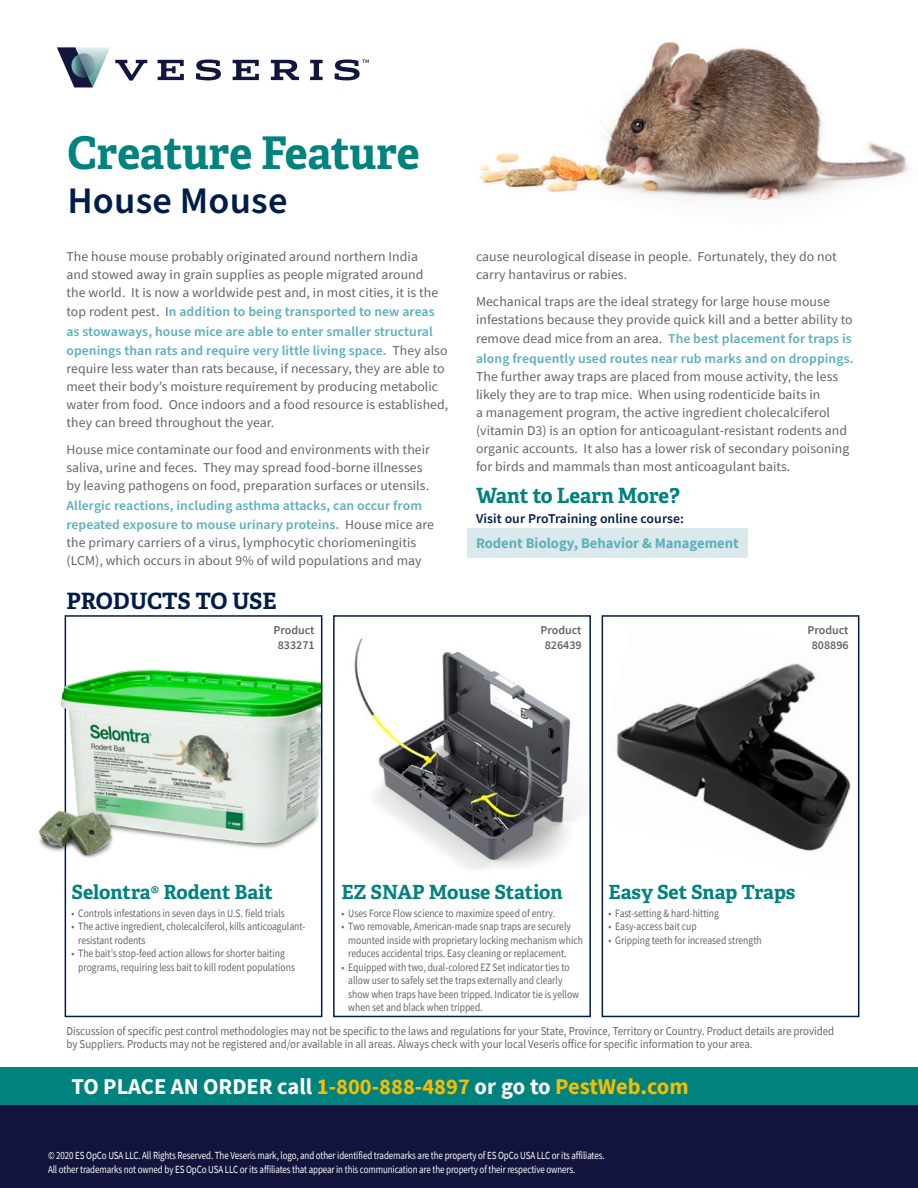
<style>
.page{position:relative;width:918px;height:1188px;background:#fff}
.page>*{position:absolute;margin:0;border:0;box-sizing:border-box;transform-origin:0 0}
.t1{font:700 45px "Adelle PE";letter-spacing:-.01em;color:#00827e}
.t2{font:600 37.5px "Source Sans Pro";letter-spacing:.005em;color:#001d4a}
.t3{font:700 22.5px "Source Sans Pro";color:#f6bd00}
.t4{font:700 22.5px "Adelle PE";letter-spacing:-.01em;color:#001d4a}
.t5{font:700 21px "Adelle PE";letter-spacing:-.005em;color:#00827e}
.t6{font:700 19.5px "Adelle PE";letter-spacing:-.005em;color:#00827e}
.Shaded_hyperlink{font:700 14.7px "Source Sans Pro";color:#5eb0bc}
.t7{font:13.5px/18px "Source Sans Pro";letter-spacing:.005em;color:#61646a}
.t8{font:600 13.5px/19.5px "Source Sans Pro";letter-spacing:.005em;color:#5eb0bc}
.t9{font:600 13.5px "Source Sans Pro";letter-spacing:.005em;color:#001d4a}
.t10{font:12px/13.5px "Source Sans Pro";color:#61646a;scale:.9 1}
.t11{font:600 12px/14.4px "Source Sans Pro";color:#61646a;text-align:center}
.t12{font:11.25px/13.5px "Source Sans Pro";color:#61646a;scale:.85 1}
.t13{font:10.8px/13.5px "Source Sans Pro";letter-spacing:-.01em;color:#fff;scale:.82 1}
.s1{font-weight:400;color:#61646a}
.s2{color:#fff}
</style>
<div class="page">
<img style="left:354px;top:638px;width:228px;height:232px">
<div style="left:333px;top:615px;width:258px;height:402px;border:2px solid #001d4a"></div>
<img style="left:479px;top:42px;width:430px;height:159px">
<svg style="left:57px;top:47px;width:90px;height:40px"></svg>
<svg style="left:158px;top:60px;width:26px;height:20px"></svg>
<svg style="left:196px;top:59px;width:25px;height:21px"></svg>
<svg style="left:233px;top:60px;width:26px;height:20px"></svg>
<svg style="left:271px;top:60px;width:28px;height:20px"></svg>
<svg style="left:310px;top:60px;width:13px;height:20px"></svg>
<svg style="left:335px;top:59px;width:34px;height:21px"></svg>
<div style="left:0;top:1067px;width:918px;height:52px;background:#00827e"></div>
<div style="left:0;top:1106px;width:918px;height:82px;background:#12143d"></div>
<div style="left:467px;top:528px;width:281px;height:30px;background:#dae9ec"></div>
<img style="left:616px;top:663px;width:235px;height:188px">
<div style="left:602px;top:615px;width:257px;height:402px;border:2px solid #001d4a"></div>
<img style="left:38px;top:615px;width:283px;height:308px">
<p class="t1" style="left:67px;top:120px;width:354px">Creature Feature</p>
<p class="t2" style="left:67px;top:176px;width:222px">House Mouse</p>
<p class="t7" style="left:66px;top:247px;width:373px">The house mouse probably originated around northern India and stowed away in grain supplies as people migrated around the world. It is now a worldwide pest and, in most cities, it is the</p>
<p class="t8" style="left:66px;top:302px;width:383px"><span class="s1">top rodent pest. I</span>n addition to being transported to new areas as stowaways, house mice are able to enter smaller structural openings than rats and require very little living space. <span class="s1">They also</span></p>
<p class="t7" style="left:66px;top:360px;width:383px">require less water than rats because, if necessary, they are able to meet their body’s moisture requirement by producing metabolic water from food. Once indoors and a food resource is established, they can breed throughout the year.</p>
<p class="t7" style="left:66px;top:441px;width:365px">House mice contaminate our food and environments with their saliva, urine and feces. They may spread food-borne illnesses by leaving pathogens on food, preparation surfaces or utensils.</p>
<p class="t8" style="left:66px;top:496px;width:369px">Allergic reactions, including asthma attacks, can occur from repeated exposure to mouse urinary proteins. <span class="s1">House mice are</span></p>
<p class="t7" style="left:66px;top:534px;width:357px">the primary carriers of a virus, lymphocytic choriomeningitis (LCM), which occurs in about 9% of wild populations and may</p>
<p class="t4" style="left:66px;top:585px;width:212px">PRODUCTS TO USE</p>
<p class="t11" style="left:274px;top:623px;width:43px">Product<br>833271</p>
<p class="t7" style="left:476px;top:247px;width:362px">cause neurological disease in people. Fortunately, they do not carry hantavirus or rabies.</p>
<p class="t7" style="left:476px;top:292px;width:378px">Mechanical traps are the ideal strategy for large house mouse infestations because they provide quick kill and a better ability to</p>
<p class="t8" style="left:476px;top:329px;width:379px"><span class="s1">remove dead mice from an area.</span> The best placement for traps is along frequently used routes near rub marks and on droppings.</p>
<p class="t7" style="left:476px;top:367px;width:375px">The further away traps are placed from mouse activity, the less likely they are to trap mice. When using rodenticide baits in<br>a management program, the active ingredient cholecalciferol (vitamin D3) is an option for anticoagulant-resistant rodents and organic accounts. It also has a lower risk of secondary poisoning for birds and mammals than most anticoagulant baits.</p>
<p class="t5" style="left:476px;top:481px;width:205px">Want to Learn More?</p>
<p class="t9" style="left:476px;top:510px;width:209px">Visit our ProTraining online course:</p>
<p class="Shaded_hyperlink" style="left:476px;top:533px;width:264px">Rodent Biology, Behavior &amp; Management</p>
<p class="t11" style="left:541px;top:623px;width:43px">Product<br>826439</p>
<p class="t11" style="left:808px;top:623px;width:43px">Product<br>808896</p>
<p class="t6" style="left:72px;top:878px;width:203px">Selontra® Rodent Bait</p>
<p class="t12" style="left:72px;top:906px;width:253px">• Controls infestations in seven days in U.S. field trials</p>
<p class="t12" style="left:78px;top:920px;width:269px;text-indent:-7px">• The active ingredient, cholecalciferol, kills anticoagulant&shy;resistant rodents</p>
<p class="t12" style="left:78px;top:947px;width:256px;text-indent:-7px">• The bait’s stop-feed action allows for shorter baiting programs, requiring less bait to kill rodent populations</p>
<p class="t6" style="left:342px;top:878px;width:223px">EZ SNAP Mouse Station</p>
<p class="t12" style="left:342px;top:906px;width:253px">• Uses Force Flow science to maximize speed of entry.</p>
<p class="t12" style="left:348px;top:920px;width:278px;text-indent:-7px">• Two removable, American-made snap traps are securely mounted inside with proprietary locking mechanism which reduces accidental trips. Easy cleaning or replacement.</p>
<p class="t12" style="left:348px;top:960px;width:273px;text-indent:-7px">• Equipped with two, dual-colored EZ Set indicator ties to allow user to safely set the traps externally and clearly show when traps have been tripped. Indicator tie is yellow when set and black when tripped.</p>
<p class="t6" style="left:609px;top:878px;width:188px">Easy Set Snap Traps</p>
<p class="t12" style="left:609px;top:906px;width:131px">• Fast-setting &amp; hard-hitting</p>
<p class="t12" style="left:609px;top:920px;width:105px">• Easy-access bait cup</p>
<p class="t12" style="left:609px;top:933px;width:182px">• Gripping teeth for increased strength</p>
<p class="t10" style="left:66px;top:1024px;width:854px">Discussion of specific pest control methodologies may not be specific to the laws and regulations for your State, Province, Territory or Country. Product details are provided by Suppliers. Products may not be registered and/or available in all areas. Always check with your local Veseris office for specific information to your area.</p>
<p class="t3" style="left:72px;top:1072px;width:619px"><span class="s2">TO PLACE AN ORDER call</span> 1-800-888-4897 <span class="s2">or go to</span> PestWeb.com</p>
<p class="t13" style="left:48px;top:1149px;width:680px">© 2020 ES OpCo USA LLC. All Rights Reserved. The Veseris mark, logo, and other identified trademarks are the property of ES OpCo USA LLC or its affiliates.<br>All other trademarks not owned by ES OpCo USA LLC or its affiliates that appear in this communication are the property of their respective owners.</p>
</div>
